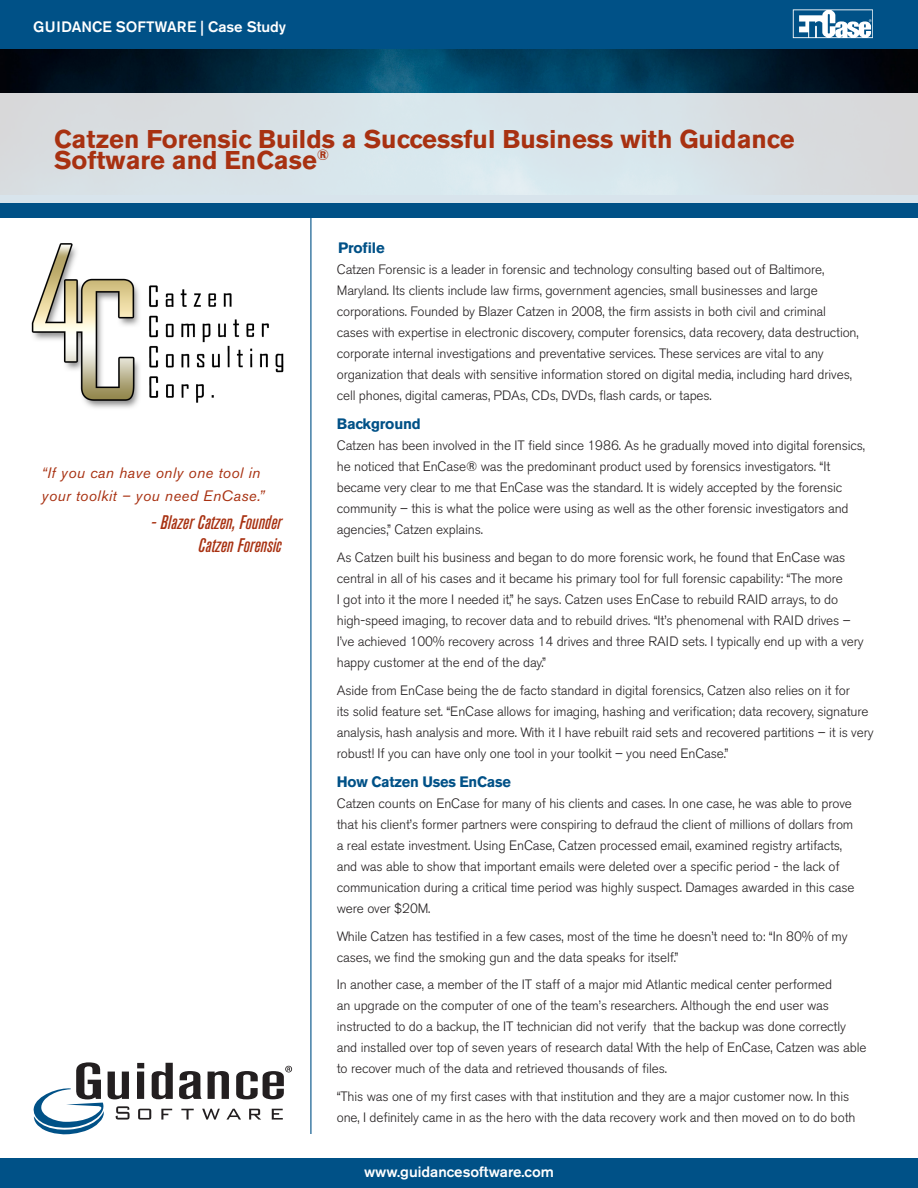
<style>
.page{position:relative;width:918px;height:1188px;background:#fff}
.page>*{position:absolute;margin:0;border:0;box-sizing:border-box;transform-origin:0 0}
.t1{font:700 25.5px/21px "Akzidenz Grotesk BE";color:#a83111}
.Quoter{font:italic 500 condensed 19.5px/22.5px "Akzidenz Grotesk BE";color:#a83111;text-align:right}
.Sidebar_Quote{font:italic 15px/22.5px "Akzidenz Grotesk BE";letter-spacing:.025em;color:#a83111}
.t2{font:500 15px "Akzidenz Grotesk BE";color:#fff}
.t3{font:700 15px "Akzidenz Grotesk BE";letter-spacing:-.015em;color:#005187}
.t4{font:300 13.5px/21px "Akzidenz Grotesk BE";letter-spacing:-.01em;color:#231f20}
</style>
<div class="page">
<img style="left:0;top:49px;width:918px;height:44px">
<div style="left:0;top:195px;width:918px;height:22px;background:#005187"></div>
<div style="left:0;top:93px;width:918px;height:110px;background:#d8e2e7"></div>
<div style="left:0;top:1158px;width:918px;height:30px;background:#005187"></div>
<hr style="left:310px;top:209px;width:1px;height:925px;background:#005187">
<div style="left:0;top:0;width:918px;height:49px;background:#005187"></div>
<svg style="left:793px;top:9px;width:80px;height:29px"></svg>
<svg style="left:137px;top:1063px;width:7px;height:36px"></svg>
<svg style="left:152px;top:1063px;width:21px;height:36px"></svg>
<svg style="left:179px;top:1071px;width:23px;height:28px"></svg>
<svg style="left:208px;top:1071px;width:21px;height:28px"></svg>
<svg style="left:236px;top:1066px;width:56px;height:33px"></svg>
<svg style="left:272px;top:1109px;width:11px;height:11px"></svg>
<svg style="left:249px;top:1109px;width:12px;height:11px"></svg>
<svg style="left:226px;top:1109px;width:15px;height:11px"></svg>
<svg style="left:202px;top:1109px;width:18px;height:11px"></svg>
<svg style="left:181px;top:1109px;width:13px;height:11px"></svg>
<svg style="left:161px;top:1109px;width:11px;height:11px"></svg>
<svg style="left:138px;top:1109px;width:13px;height:11px"></svg>
<svg style="left:33px;top:1062px;width:97px;height:72px"></svg>
<img style="left:31px;top:243px;width:253px;height:165px">
<p class="t2" style="left:33px;top:18px;width:255px">GUIDANCE SOFTWARE | Case Study</p>
<p class="t1" style="left:54px;top:129px;width:742px">Catzen Forensic Builds a Successful Business with Guidance<br>Software and EnCase<sup>®</sup></p>
<p class="Sidebar_Quote" style="left:41px;top:462px;width:224px">“If you can have only one tool in your toolkit – you need EnCase.”</p>
<p class="Quoter" style="left:151px;top:512px;width:132px">- Blazer Catzen, Founder<br>Catzen Forensic</p>
<p class="t3" style="left:338px;top:239px;width:48px">Profile</p>
<p class="t4" style="left:337px;top:259px;width:523px">Catzen Forensic is a leader in forensic and technology consulting based out of Baltimore, Maryland. Its clients include law firms, government agencies, small businesses and large corporations. Founded by Blazer Catzen in 2008, the firm assists in both civil and criminal cases with expertise in electronic discovery, computer forensics, data recovery, data destruction, corporate internal investigations and preventative services. These services are vital to any organization that deals with sensitive information stored on digital media, including hard drives, cell phones, digital cameras, PDAs, CDs, DVDs, flash cards, or tapes.</p>
<p class="t3" style="left:337px;top:415px;width:86px">Background</p>
<p class="t4" style="left:337px;top:435px;width:530px">Catzen has been involved in the IT field since 1986. As he gradually moved into digital forensics, he noticed that EnCase® was the predominant product used by forensics investigators. “It became very clear to me that EnCase was the standard. It is widely accepted by the forensic community – this is what the police were using as well as the other forensic investigators and agencies,” Catzen explains.</p>
<p class="t4" style="left:337px;top:547px;width:528px">As Catzen built his business and began to do more forensic work, he found that EnCase was central in all of his cases and it became his primary tool for full forensic capability: “The more<br>I got into it the more I needed it,” he says. Catzen uses EnCase to rebuild RAID arrays, to do high-speed imaging, to recover data and to rebuild drives. “It’s phenomenal with RAID drives – I’ve achieved 100% recovery across 14 drives and three RAID sets. I typically end up with a very happy customer at the end of the day.”</p>
<p class="t4" style="left:337px;top:680px;width:538px">Aside from EnCase being the de facto standard in digital forensics, Catzen also relies on it for<br>its solid feature set. “EnCase allows for imaging, hashing and verification; data recovery, signature analysis, hash analysis and more. With it I have rebuilt raid sets and recovered partitions – it is very robust! If you can have only one tool in your toolkit – you need EnCase.”</p>
<p class="t3" style="left:337px;top:773px;width:176px">How Catzen Uses EnCase</p>
<p class="t4" style="left:337px;top:793px;width:519px">Catzen counts on EnCase for many of his clients and cases. In one case, he was able to prove that his client’s former partners were conspiring to defraud the client of millions of dollars from a real estate investment. Using EnCase, Catzen processed email, examined registry artifacts, and was able to show that important emails were deleted over a specific period - the lack of communication during a critical time period was highly suspect. Damages awarded in this case were over $20M.</p>
<p class="t4" style="left:337px;top:926px;width:512px">While Catzen has testified in a few cases, most of the time he doesn’t need to: “In 80% of my cases, we find the smoking gun and the data speaks for itself.”</p>
<p class="t4" style="left:337px;top:974px;width:531px">In another case, a member of the IT staff of a major mid Atlantic medical center performed<br>an upgrade on the computer of one of the team’s researchers. Although the end user was instructed to do a backup, the IT technician did not verify that the backup was done correctly and installed over top of seven years of research data! With the help of EnCase, Catzen was able to recover much of the data and retrieved thousands of files.</p>
<p class="t4" style="left:337px;top:1086px;width:520px">“This was one of my first cases with that institution and they are a major customer now. In this one, I definitely came in as the hero with the data recovery work and then moved on to do both</p>
<p class="t2" style="left:364px;top:1163px;width:191px">www.guidancesoftware.com</p>
</div>
